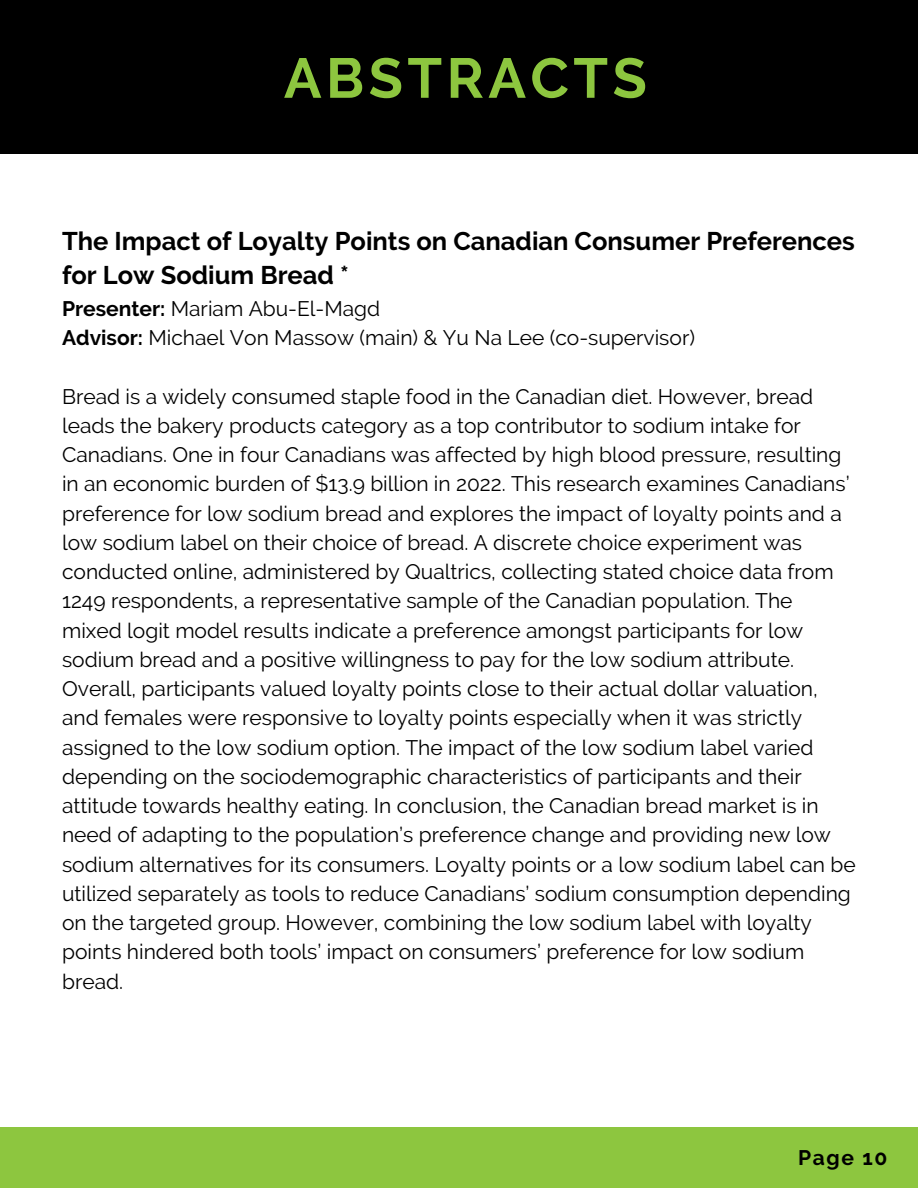
<style>
.page{position:relative;width:918px;height:1188px;background:#fff}
.page>*{position:absolute;margin:0;border:0;box-sizing:border-box;transform-origin:0 0}
.t1{font:700 55.95px "Raleway";letter-spacing:.08em;color:#8dc63f}
.t2{font:700 25.5px/34.8px "Raleway";color:#000}
.t3{font:21px/29.2px "Raleway";color:#000}
.t4{font:700 21px "Raleway";letter-spacing:.08em;color:#000}
.s1{font-weight:700}
</style>
<div class="page">
<div style="left:0;top:0;width:918px;height:154px;background:#000"></div>
<div style="left:0;top:1127px;width:918px;height:61px;background:#8dc63f"></div>
<p class="t1" style="left:284px;top:45px;width:364px">ABSTRACTS</p>
<h2 class="t2" style="left:62px;top:223px;width:794px">The Impact of Loyalty Points on Canadian Consumer Preferences for Low Sodium Bread *</h2>
<h2 class="t3" style="left:62px;top:294px;width:634px"><span class="s1">Presenter:</span> Mariam Abu-El-Magd<br><span class="s1">Advisor:</span> Michael Von Massow (main) &amp; Yu Na Lee (co-supervisor)</h2>
<p class="t3" style="left:62px;top:382px;width:795px">Bread is a widely consumed staple food in the Canadian diet. However, bread leads the bakery products category as a top contributor to sodium intake for Canadians. One in four Canadians was affected by high blood pressure, resulting in an economic burden of $13.9 billion in 2022. This research examines Canadians’ preference for low sodium bread and explores the impact of loyalty points and a low sodium label on their choice of bread. A discrete choice experiment was conducted online, administered by Qualtrics, collecting stated choice data from 1249 respondents, a representative sample of the Canadian population. The mixed logit model results indicate a preference amongst participants for low sodium bread and a positive willingness to pay for the low sodium attribute.<br>Overall, participants valued loyalty points close to their actual dollar valuation, and females were responsive to loyalty points especially when it was strictly assigned to the low sodium option. The impact of the low sodium label varied depending on the sociodemographic characteristics of participants and their attitude towards healthy eating. In conclusion, the Canadian bread market is in need of adapting to the population’s preference change and providing new low sodium alternatives for its consumers. Loyalty points or a low sodium label can be utilized separately as tools to reduce Canadians’ sodium consumption depending on the targeted group. However, combining the low sodium label with loyalty points hindered both tools’ impact on consumers’ preference for low sodium bread.</p>
<h1 class="t4" style="left:798px;top:1146px;width:91px">Page 10</h1>
</div>
